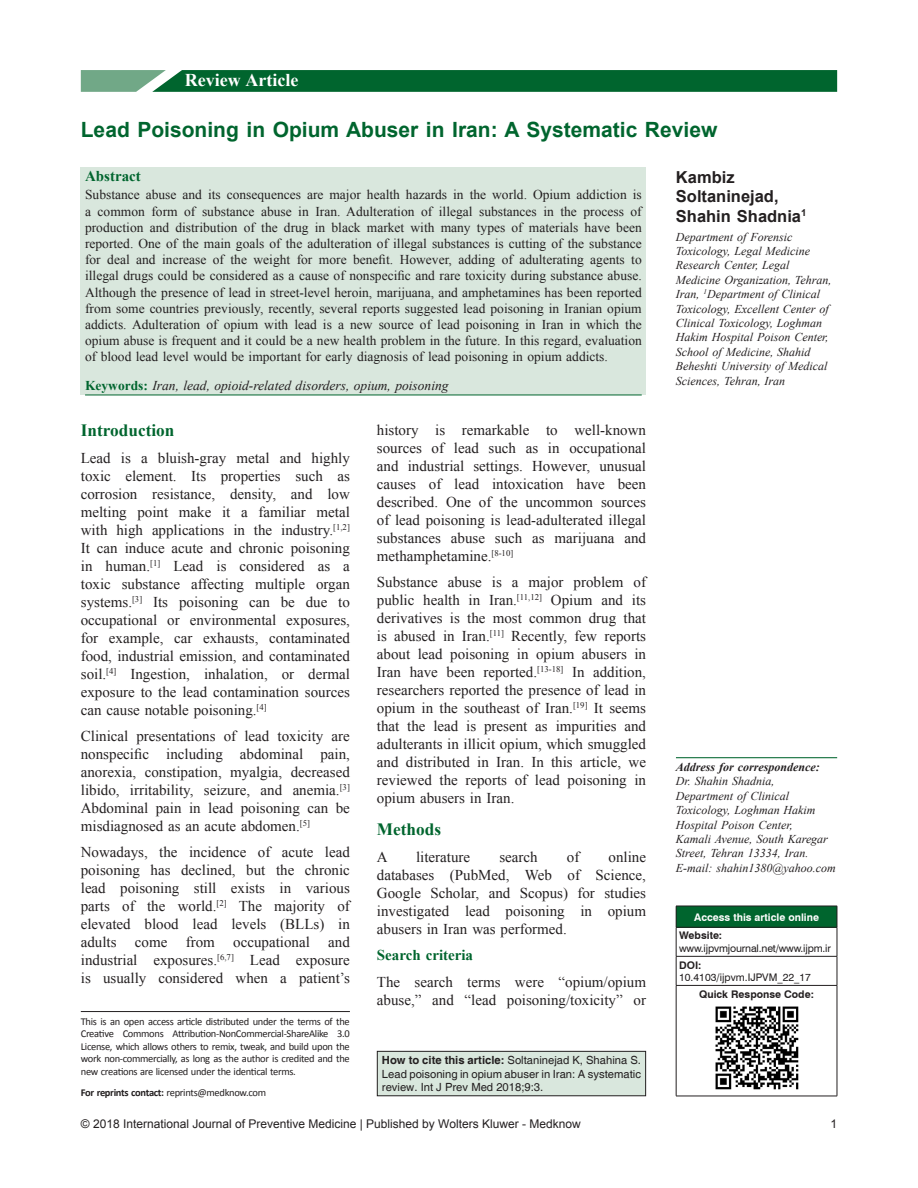
<style>
.page{position:relative;width:918px;height:1188px;background:#fff}
.page>*{position:absolute;margin:0;border:0;box-sizing:border-box;transform-origin:0 0}
.AT{font:700 21px "Arial";color:#00652e}
.AH{font:700 18px "Times New Roman";color:#fff}
.t1{font:700 17.25px "Times New Roman";color:#00652e}
.AU{font:700 16.5px/19.5px "Arial";color:#231f20}
.TX{font:15px/18px "Times New Roman";color:#231f20;text-align:justify}
.ABSH{font:700 15px "Times New Roman";color:#00652e}
.ABS{font:13.5px/16.2px "Times New Roman";color:#231f20;text-align:justify}
.KWD{font:italic 13.5px "Times New Roman";color:#231f20}
.AFF{font:italic 12px/14.4px "Times New Roman";color:#231f20}
.ADD{font:italic 12px/14.4px "Times New Roman";color:#231f20}
.t2{font:12px "Arial";color:#231f20}
.HTC{font:11.25px/13.5px "Helvetica";color:#231f20;text-align:justify}
.TX-2{font:10.5px/12.6px "Calibri";letter-spacing:-.03em;color:#231f20;text-align:justify}
.Website{font:10.5px/12.6px "Swiss 721 BT";letter-spacing:-.015em;color:#231f20}
.DOI{font:10.5px/12.6px "Swiss 721 BT";color:#231f20}
.ATAO{font:700 10.5px "Swiss 721 BT";color:#fff}
.QRC{font:700 10.5px "Swiss 721 BT";color:#231f20}
.s1{font-weight:700;font-style:normal;color:#00652e}
.s2{font-weight:700}
</style>
<div class="page">
<hr style="left:676px;top:757px;width:161px;height:1px;background:#00652e">
<div style="left:676px;top:906px;width:161px;height:21px;background:#00652e"></div>
<hr style="left:676px;top:927px;width:161px;height:1px;background:#231f20">
<hr style="left:676px;top:956px;width:161px;height:1px;background:#231f20">
<hr style="left:676px;top:985px;width:161px;height:1px;background:#231f20">
<hr style="left:676px;top:906px;width:161px;height:1px;background:#231f20">
<svg style="left:676px;top:906px;width:1px;height:79px"></svg>
<svg style="left:837px;top:906px;width:1px;height:79px"></svg>
<hr style="left:676px;top:986px;width:1px;height:110px;background:#231f20">
<hr style="left:837px;top:986px;width:1px;height:110px;background:#231f20">
<hr style="left:676px;top:1096px;width:161px;height:1px;background:#231f20">
<img style="left:715px;top:1006px;width:84px;height:84px">
<div style="left:81px;top:167px;width:565px;height:228px;background:#d9e7dd"></div>
<hr style="left:85px;top:395px;width:557px;height:1px;background:#00652e">
<svg style="left:81px;top:70px;width:756px;height:22px;background:#126f3c"></svg>
<div style="left:377px;top:1051px;width:269px;height:45px;background:#d9e7dd"></div>
<div style="left:377px;top:1051px;width:269px;height:45px;border:1px solid #231f20"></div>
<hr style="left:81px;top:1011px;width:269px;height:1px;background:#231f20">
<p class="AH" style="left:185px;top:67px;width:115px">Review Article</p>
<p class="AT" style="left:81px;top:115px;width:638px">Lead Poisoning in Opium Abuser in Iran: A Systematic Review</p>
<p class="ABSH" style="left:85px;top:165px;width:57px">Abstract</p>
<p class="ABS" style="left:85px;top:186px;width:558px">Substance abuse and its consequences are major health hazards in the world. Opium addiction is a common form of substance abuse in Iran. Adulteration of illegal substances in the process of production and distribution of the drug in black market with many types of materials have been reported. One of the main goals of the adulteration of illegal substances is cutting of the substance for deal and increase of the weight for more benefit. However, adding of adulterating agents to illegal drugs could be considered as a cause of nonspecific and rare toxicity during substance abuse.<br>Although the presence of lead in street‑level heroin, marijuana, and amphetamines has been reported from some countries previously, recently, several reports suggested lead poisoning in Iranian opium addicts. Adulteration of opium with lead is a new source of lead poisoning in Iran in which the opium abuse is frequent and it could be a new health problem in the future. In this regard, evaluation of blood lead level would be important for early diagnosis of lead poisoning in opium addicts.</p>
<p class="KWD" style="left:85px;top:377px;width:365px"><span class="s1">Keywords:</span> Iran, lead, opioid‑related disorders, opium, poisoning</p>
<h1 class="t1" style="left:81px;top:418px;width:95px">Introduction</h1>
<p class="TX" style="left:81px;top:448px;width:271px">Lead is a bluish‑gray metal and highly toxic element. Its properties such as corrosion resistance, density, and low melting point make it a familiar metal with high applications in the industry.<sup>[1,2] </sup>It can induce acute and chronic poisoning in human.<sup>[1]</sup> Lead is considered as a toxic substance affecting multiple organ systems.<sup>[3]</sup> Its poisoning can be due to occupational or environmental exposures, for example, car exhausts, contaminated food, industrial emission, and contaminated soil.<sup>[4]</sup> Ingestion, inhalation, or dermal exposure to the lead contamination sources can cause notable poisoning.<sup>[4]</sup></p>
<p class="TX" style="left:81px;top:726px;width:271px">Clinical presentations of lead toxicity are nonspecific including abdominal pain, anorexia, constipation, myalgia, decreased libido, irritability, seizure, and anemia.<sup>[3] </sup>Abdominal pain in lead poisoning can be misdiagnosed as an acute abdomen.<sup>[5]</sup></p>
<p class="TX" style="left:81px;top:843px;width:271px">Nowadays, the incidence of acute lead poisoning has declined, but the chronic lead poisoning still exists in various parts of the world.<sup>[2]</sup> The majority of elevated blood lead levels (BLLs) in adults come from occupational and industrial exposures.<sup>[6,7]</sup> Lead exposure is usually considered when a patient’s</p>
<p class="TX-2" style="left:81px;top:1015px;width:271px">This is an open access article distributed under the terms of the Creative Commons Attribution‑NonCommercial‑ShareAlike 3.0<br>License, which allows others to remix, tweak, and build upon the work non‑commercially, as long as the author is credited and the new creations are licensed under the identical terms.</p>
<p class="TX-2" style="left:81px;top:1086px;width:187px"><span class="s2">For reprints contact:</span> reprints@medknow.com</p>
<p class="TX" style="left:377px;top:420px;width:271px">history is remarkable to well‑known sources of lead such as in occupational and industrial settings. However, unusual causes of lead intoxication have been described. One of the uncommon sources of lead poisoning is lead‑adulterated illegal substances abuse such as marijuana and methamphetamine.<sup>[8‑10]</sup></p>
<p class="TX" style="left:377px;top:573px;width:271px">Substance abuse is a major problem of public health in Iran.<sup>[11,12]</sup> Opium and its derivatives is the most common drug that is abused in Iran.<sup>[11]</sup> Recently, few reports about lead poisoning in opium abusers in Iran have been reported.<sup>[13‑18]</sup> In addition, researchers reported the presence of lead in opium in the southeast of Iran.<sup>[19]</sup> It seems that the lead is present as impurities and adulterants in illicit opium, which smuggled and distributed in Iran. In this article, we reviewed the reports of lead poisoning in opium abusers in Iran.</p>
<h1 class="t1" style="left:377px;top:817px;width:66px">Methods</h1>
<p class="TX" style="left:377px;top:847px;width:12px">A</p>
<p class="TX" style="left:416px;top:847px;width:56px">literature</p>
<p class="TX" style="left:499px;top:847px;width:40px">search</p>
<p class="TX" style="left:567px;top:847px;width:14px">of</p>
<p class="TX" style="left:377px;top:847px;width:271px;text-indent:232px">online databases (PubMed, Web of Science, Google Scholar, and Scopus) for studies investigated lead poisoning in opium abusers in Iran was performed.</p>
<h2 class="ABSH" style="left:377px;top:945px;width:98px">Search criteria</h2>
<p class="TX" style="left:377px;top:972px;width:271px">The search terms were “opium/opium abuse,” and “lead poisoning/toxicity” or</p>
<p class="HTC" style="left:382px;top:1054px;width:261px"><span class="s2">How to cite this article:</span> Soltaninejad K, Shahina S.<br>Lead poisoning in opium abuser in Iran: A systematic review. Int J Prev Med 2018;9:3.</p>
<p class="AU" style="left:676px;top:168px;width:132px">Kambiz<br>Soltaninejad,<br>Shahin Shadnia<sup>1</sup></p>
<p class="AFF" style="left:676px;top:229px;width:157px">Department of Forensic<br>Toxicology, Legal Medicine<br>Research Center, Legal<br>Medicine Organization, Tehran,<br>Iran, <sup>1</sup>Department of Clinical<br>Toxicology, Excellent Center of<br>Clinical Toxicology, Loghman<br>Hakim Hospital Poison Center,<br>School of Medicine, Shahid<br>Beheshti University of Medical<br>Sciences, Tehran, Iran</p>
<p class="ADD" style="left:676px;top:759px;width:161px"><span class="s2">Address for correspondence:<br></span>Dr. Shahin Shadnia,<br>Department of Clinical<br>Toxicology, Loghman Hakim<br>Hospital Poison Center,<br>Kamali Avenue, South Karegar<br>Street, Tehran 13334, Iran.<br>E‑mail: shahin1380@yahoo.com</p>
<p class="ATAO" style="left:694px;top:910px;width:126px">Access this article online</p>
<p class="Website" style="left:679px;top:929px;width:153px"><span class="s2">Website: </span>www.ijpvmjournal.net/www.ijpm.ir</p>
<p class="DOI" style="left:679px;top:958px;width:133px"><span class="s2">DOI:<br></span>10.4103/ijpvm.IJPVM_22_17</p>
<p class="QRC" style="left:699px;top:987px;width:116px">Quick Response Code:</p>
<p class="t2" style="left:81px;top:1116px;width:501px">© 2018 International Journal of Preventive Medicine | Published by Wolters Kluwer ‑ Medknow</p>
<p class="t2" style="left:830px;top:1116px;width:8px">1</p>
</div>
